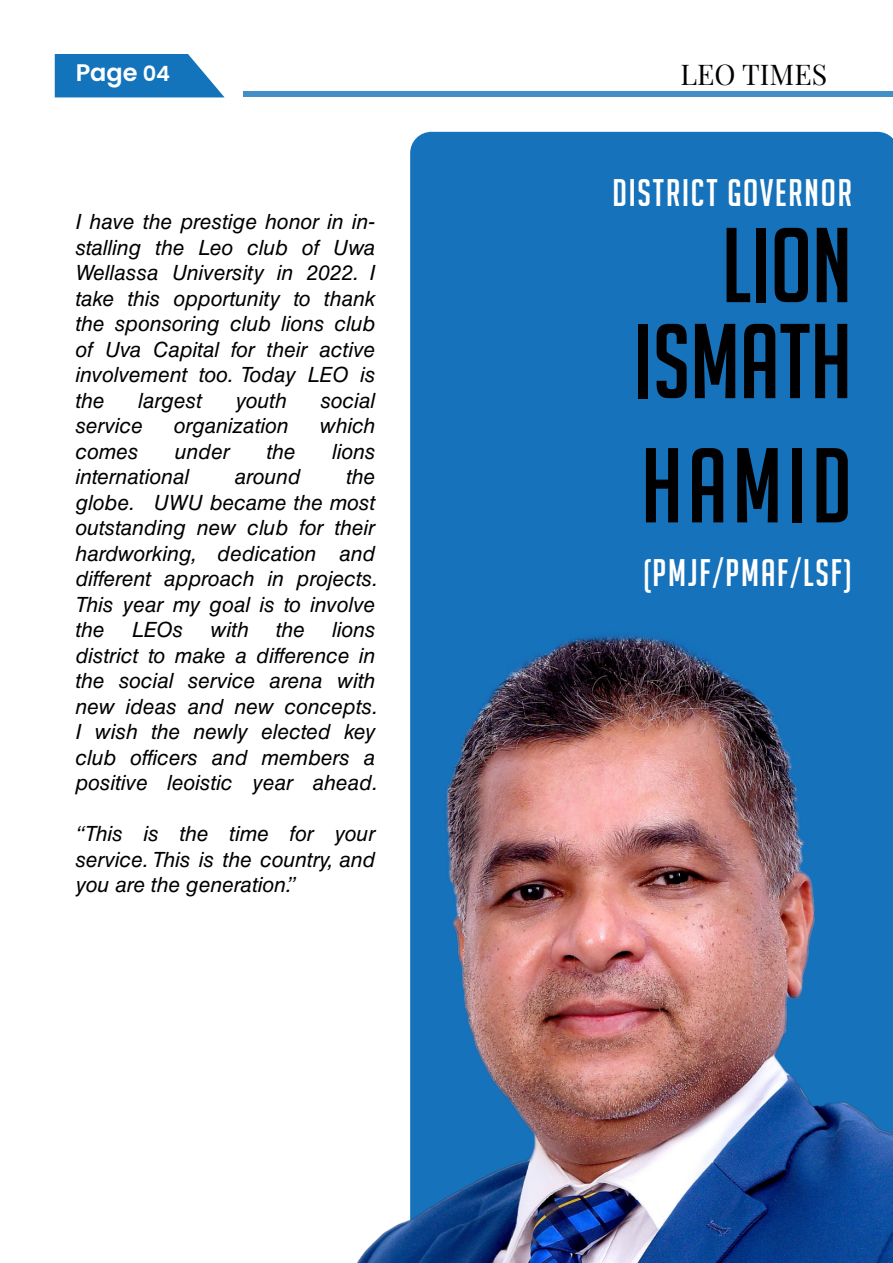
<style>
.page{position:relative;width:893px;height:1263px;background:#fff}
.page>*{position:absolute;margin:0;border:0;box-sizing:border-box;transform-origin:0 0}
.t1{font:103.5px "Big Noodle Titling";color:#000}
.t2{font:37.5px "Big Noodle Titling";letter-spacing:.05em;color:#fff}
.t3{font:28.5px "Playfair Display";color:#000}
.t4{font:600 24px "Poppins";color:#fff}
.t5{font:italic 21px/25.5px "Helvetica LT Std";color:#000}
.s1{font-size:21px}
</style>
<div class="page">
<svg style="left:55px;top:54px;width:169px;height:43px;background:#2b82c2"></svg>
<div style="left:244px;top:91px;width:649px;height:6px;background:#428fc8"></div>
<div style="left:410px;top:132px;width:483px;height:1129px;background:#1672ba"></div>
<img style="left:357px;top:627px;width:535px;height:636px">
<p class="t4" style="left:76px;top:59px;width:96px">Page <span class="s1">04</span></p>
<p class="t3" style="left:680px;top:52px;width:148px">LEO TIMES</p>
<p class="t5" style="left:76px;top:209px;width:301px;text-align:justify">I have the prestige honor in in&shy;stalling the Leo club of Uwa Wellassa University in 2022. I take this opportunity to thank the sponsoring club lions club of Uva Capital for their active involvement too. Today LEO is</p>
<p class="t5" style="left:76px;top:387px;width:31px">the</p>
<p class="t5" style="left:138px;top:387px;width:65px">largest</p>
<p class="t5" style="left:236px;top:387px;width:53px">youth</p>
<p class="t5" style="left:321px;top:387px;width:56px">social</p>
<p class="t5" style="left:76px;top:413px;width:69px">service</p>
<p class="t5" style="left:174px;top:413px;width:116px">organization</p>
<p class="t5" style="left:320px;top:413px;width:57px">which</p>
<p class="t5" style="left:76px;top:438px;width:65px">comes</p>
<p class="t5" style="left:175px;top:438px;width:56px">under</p>
<p class="t5" style="left:267px;top:438px;width:31px">the</p>
<p class="t5" style="left:332px;top:438px;width:45px">lions</p>
<p class="t5" style="left:76px;top:464px;width:115px">international</p>
<p class="t5" style="left:235px;top:464px;width:68px">around</p>
<p class="t5" style="left:76px;top:464px;width:301px;text-align:right">the<br>globe. UWU became the most</p>
<p class="t5" style="left:76px;top:515px;width:304px">outstanding new club for their hardworking, dedication and different approach in projects.<br>This year my goal is to involve</p>
<p class="t5" style="left:76px;top:617px;width:31px">the</p>
<p class="t5" style="left:132px;top:617px;width:53px">LEOs</p>
<p class="t5" style="left:210px;top:617px;width:40px">with</p>
<p class="t5" style="left:276px;top:617px;width:31px">the</p>
<p class="t5" style="left:332px;top:617px;width:45px">lions</p>
<p class="t5" style="left:76px;top:642px;width:304px">district to make a difference in the social service arena with new ideas and new concepts.<br>I wish the newly elected key club officers and members a positive leoistic year ahead.</p>
<p class="t5" style="left:76px;top:821px;width:301px">“This is the time for your</p>
<p class="t5" style="left:76px;top:846px;width:301px">service. This is the country, and you are the generation.”</p>
<p class="t2" style="left:612px;top:173px;width:241px">DISTRICT GOVERNOR</p>
<p class="t1" style="left:722px;top:210px;width:131px">LION</p>
<p class="t1" style="left:634px;top:306px;width:220px">ISMATH</p>
<p class="t1" style="left:641px;top:430px;width:212px">HAMID</p>
<p class="t2" style="left:643px;top:553px;width:210px">(PMJF/PMAF/LSF)</p>
</div>
